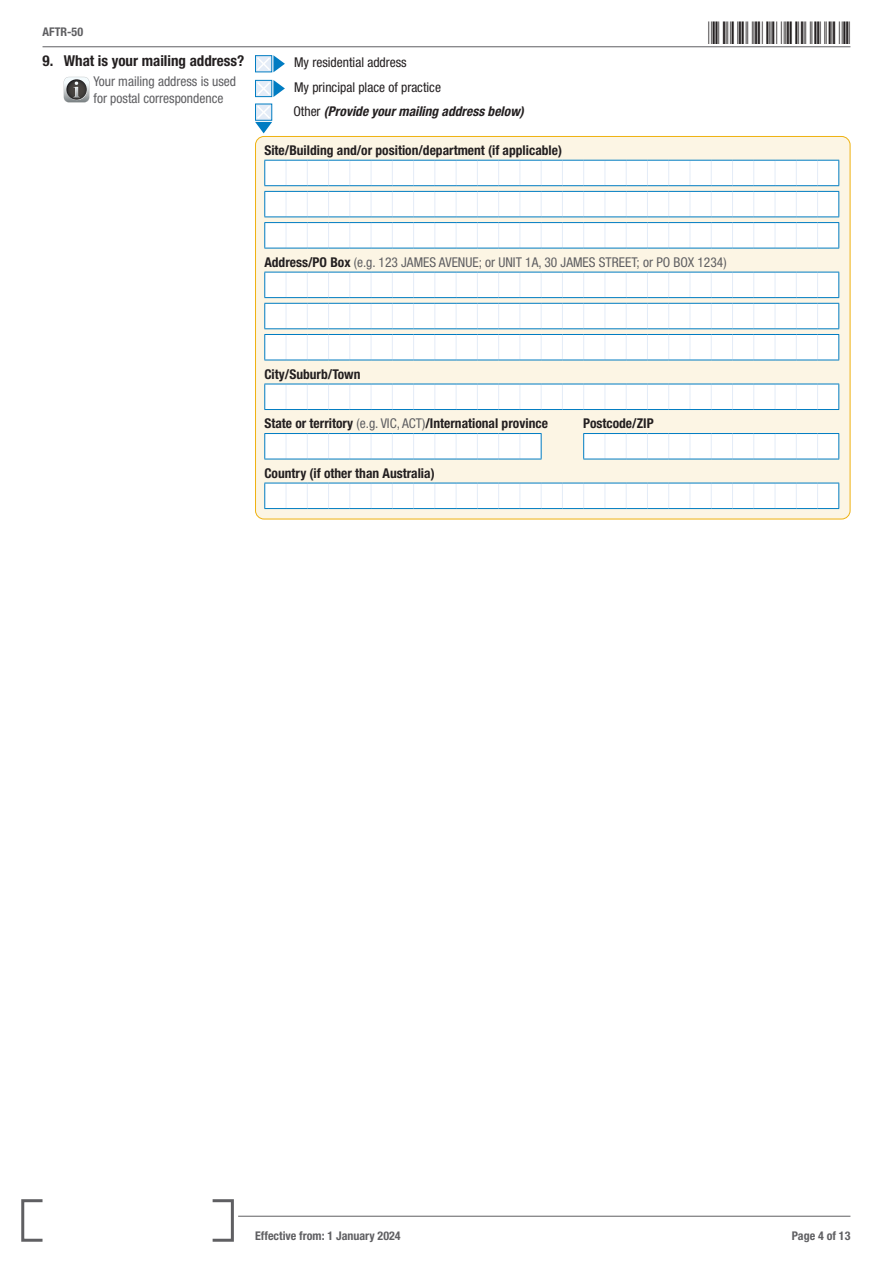
<style>
.page{position:relative;width:893px;height:1263px;background:#fff}
.page>*{position:absolute;margin:0;border:0;box-sizing:border-box;transform-origin:0 0}
.t1{font:30px "Free 3 of 9";letter-spacing:.1em;color:#231f20}
.Questions{font:700 condensed 15px "Helvetica Neue LT Std";color:#231f20}
.Answers_additional_text{font:700 condensed 13.5px "Helvetica Neue LT Std";color:#231f20}
.Answer_block_text{font:700 condensed 13.5px "Helvetica Neue LT Std";color:#231f20}
.Answer_block_text-2{font:condensed 13.5px "Helvetica Neue LT Std";color:#5f5f62}
.Question_additional_info{font:condensed 13.5px/16.2px "Helvetica Neue LT Std";color:#5f5f62}
.Answer{font:condensed 13.5px "Helvetica Neue LT Std";color:#231f20}
.Answer-2{font:italic 700 condensed 13.5px "Helvetica Neue LT Std";color:#231f20}
.t2{font:700 condensed 12px "Helvetica Neue LT Std";color:#5f5f62}
.s1{font-weight:400;font-style:normal}
.s2{font-weight:700;color:#231f20}
.s3{font-weight:400;color:#5f5f62}
</style>
<div class="page">
<svg style="left:21px;top:1199px;width:213px;height:43px"></svg>
<hr style="left:238px;top:1216px;width:612px;height:1px;background:#5f5f62">
<hr style="left:43px;top:47px;width:807px;height:1px;background:#5f5f62">
<svg style="left:64px;top:77px;width:25px;height:25px"></svg>
<svg style="left:255px;top:55px;width:30px;height:17px"></svg>
<svg style="left:255px;top:80px;width:30px;height:17px"></svg>
<svg style="left:255px;top:104px;width:17px;height:29px"></svg>
<div style="left:255px;top:136px;width:595px;height:383px;background:#fcf5e4;border-radius:9px"></div>
<svg style="left:264px;top:160px;width:575px;height:89px;background:#ecf4f7"></svg>
<svg style="left:264px;top:272px;width:575px;height:89px;background:#ecf4f7"></svg>
<svg style="left:264px;top:384px;width:575px;height:26px;background:#eef6fa"></svg>
<svg style="left:264px;top:433px;width:278px;height:27px;background:#e9f3f9"></svg>
<svg style="left:583px;top:433px;width:256px;height:27px;background:#e9f3f9"></svg>
<svg style="left:264px;top:483px;width:575px;height:26px;background:#eef6fa"></svg>
<p class="t2" style="left:43px;top:25px;width:42px">AFTR-50</p>
<p class="Questions" style="left:43px;top:52px;width:12px">9.</p>
<p class="Questions" style="left:64px;top:52px;width:182px">What is your mailing address?</p>
<p class="Question_additional_info" style="left:94px;top:73px;width:144px">Your mailing address is used for postal correspondence</p>
<p class="Answer" style="left:294px;top:54px;width:114px">My residential address</p>
<p class="Answer" style="left:294px;top:79px;width:148px">My principal place of practice</p>
<p class="Answer-2" style="left:293px;top:103px;width:232px"><span class="s1">Other</span> (Provide your mailing address below)</p>
<p class="Answers_additional_text" style="left:264px;top:142px;width:299px">Site/Building and/or position/department (if applicable)</p>
<h1 class="t1" style="left:709px;top:16px;width:143px">*AFTR-504*</h1>
<p class="Answer_block_text-2" style="left:264px;top:254px;width:464px"><span class="s2">Address/PO Box</span> (e.g. 123 JAMES AVENUE; or UNIT 1A, 30 JAMES STREET; or PO BOX 1234)</p>
<p class="Answer_block_text" style="left:264px;top:366px;width:98px">City/Suburb/Town</p>
<p class="Answer_block_text" style="left:264px;top:415px;width:285px">State or territory <span class="s3">(e.g. VIC, ACT)</span>/International province</p>
<p class="Answer_block_text" style="left:583px;top:415px;width:72px">Postcode/ZIP</p>
<p class="Answers_additional_text" style="left:264px;top:465px;width:172px">Country (if other than Australia)</p>
<p class="t2" style="left:255px;top:1228px;width:147px">Effective from: 1 January 2024</p>
<p class="t2" style="left:792px;top:1228px;width:60px">Page 4 of 13</p>
</div>
